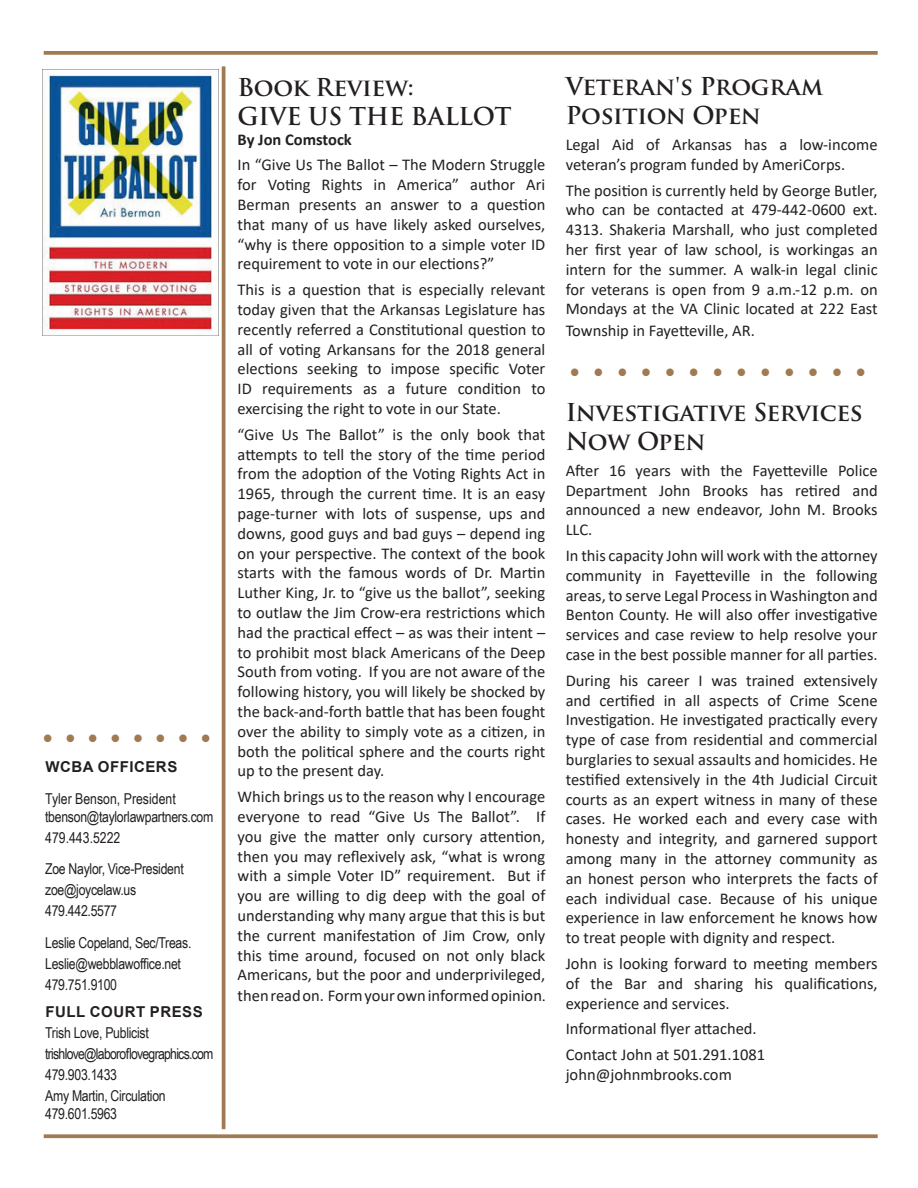
<style>
.page{position:relative;width:918px;height:1188px;background:#fff}
.page>*{position:absolute;margin:0;border:0;box-sizing:border-box;transform-origin:0 0}
.t1{font:500 condensed 27px "Franklin Gothic";color:#a27a52}
.t2{font:700 24px/28.8px "Trajan Pro";letter-spacing:-.01em;color:#231f20}
.t3{font:16.5px/19.8px "Calibri";color:#231f20;text-align:justify}
.t4{font:700 16.5px "Calibri";color:#231f20}
.t5{font:15px/21px "Arial Narrow";letter-spacing:-.02em;color:#231f20}
.t6{font:700 15px "Arial";letter-spacing:.035em;color:#231f20}
.s1{font-family:"Hypatia Sans Pro"}
</style>
<div class="page">
<hr style="left:222px;top:66px;width:3px;height:1063px;background:#a27a52">
<svg style="left:44px;top:1134px;width:834px;height:4px;background:#aa8662"></svg>
<svg style="left:44px;top:51px;width:834px;height:4px;background:#a7825c"></svg>
<img style="left:42px;top:70px;width:176px;height:266px">
<h1 class="t1" style="left:39px;top:721px;width:177px">• • • • • • • •</h1>
<p class="t6" style="left:45px;top:756px;width:133px">WCBA OFFICERS</p>
<p class="t5" style="left:45px;top:789px;width:170px;line-height:18px">Tyler Benson, President tbenson@taylorlawpartners.com</p>
<p class="t5" style="left:45px;top:821px;width:140px;line-height:31.5px">479.443.5222<br>Zoe Naylor, Vice-President</p>
<p class="t5" style="left:45px;top:879px;width:93px">zoe@joycelaw.us<br>479.442.5577</p>
<p class="t5" style="left:45px;top:931px;width:148px">Leslie Copeland, Sec/Treas.<br>Leslie@webblawoffice.net<br>479.751.9100</p>
<p class="t6" style="left:45px;top:1001px;width:159px">FULL COURT PRESS</p>
<p class="t5" style="left:45px;top:1021px;width:170px">Trish Love, Publicist trishlove@laboroflovegraphics.com<br>479.903.1433<br>Amy Martin, Circulation</p>
<p class="t5" style="left:45px;top:1102px;width:73px">479.601.5963</p>
<h2 class="t2" style="left:238px;top:73px;width:275px">Book Review:<br>GIVE US THE BALLOT</h2>
<p class="t4" style="left:238px;top:127px;width:116px">By Jon Comstock</p>
<p class="t3" style="left:238px;top:155px;width:309px">In “Give Us The Ballot – The Modern Struggle for Voting Rights in America” author Ari Berman presents an answer to a question that many of us have likely asked ourselves, “why is there opposition to a simple voter ID requirement to vote in our elections?”</p>
<p class="t3" style="left:238px;top:279px;width:309px">This is a question that is especially relevant today given that the Arkansas Legislature has recently referred a Constitutional question to all of voting Arkansans for the 2018 general elections seeking to impose specific Voter ID requirements as a future condition to exercising the right to vote in our State.</p>
<p class="t3" style="left:238px;top:424px;width:309px">“Give Us The Ballot” is the only book that attempts to tell the story of the time period from the adoption of the Voting Rights Act in 1965, through the current time. It is an easy page-turner with lots of suspense, ups and downs, good guys and bad guys – depend ing on your perspective. The context of the book starts with the famous words of Dr. Martin Luther King, Jr. to “give us the ballot”, seeking to outlaw the Jim Crow-era restrictions which had the practical effect – as was their intent – to prohibit most black Americans of the Deep South from voting. If you are not aware of the following history, you will likely be shocked by the back-and-forth battle that has been fought over the ability to simply vote as a citizen, in both the political sphere and the courts right up to the present day.</p>
<p class="t3" style="left:238px;top:786px;width:309px">Which brings us to the reason why I encourage everyone to read “Give Us The Ballot”. If you give the matter only cursory attention, then you may reflexively ask, “what is wrong with a simple Voter ID” requirement. But if you are willing to dig deep with the goal of understanding why many argue that this is but the current manifestation of Jim Crow, only this time around, focused on not only black Americans, but the poor and underprivileged, then read on. Form your own informed opinion<span class="s1">.</span></p>
<h2 class="t2" style="left:566px;top:73px;width:259px">Veteran's Program<br>Position Open</h2>
<p class="t3" style="left:566px;top:134px;width:314px">Legal Aid of Arkansas has a low-income veteran’s program funded by AmeriCorps.</p>
<p class="t3" style="left:566px;top:180px;width:314px">The position is currently held by George Butler, who can be contacted at 479-442-0600 ext.<br>4313. Shakeria Marshall, who just completed her first year of law school, is workingas an intern for the summer. A walk-in legal clinic for veterans is open from 9 a.m.-12 p.m. on Mondays at the VA Clinic located at 222 East</p>
<p class="t3" style="left:566px;top:320px;width:191px">Township in Fayetteville, AR.</p>
<h1 class="t1" style="left:566px;top:356px;width:306px">• • • • • • • • • • • • •</h1>
<h2 class="t2" style="left:566px;top:398px;width:299px">Investigative Services<br>Now Open</h2>
<p class="t3" style="left:566px;top:460px;width:313px">After 16 years with the Fayetteville Police Department John Brooks has retired and announced a new endeavor, John M. Brooks LLC.</p>
<p class="t3" style="left:566px;top:545px;width:314px">In this capacity John will work with the attorney community in Fayetteville in the following areas, to serve Legal Process in Washington and Benton County. He will also offer investigative services and case review to help resolve your case in the best possible manner for all parties.</p>
<p class="t3" style="left:566px;top:670px;width:314px">During his career I was trained extensively and certified in all aspects of Crime Scene Investigation. He investigated practically every type of case from residential and commercial burglaries to sexual assaults and homicides. He testified extensively in the 4th Judicial Circuit courts as an expert witness in many of these cases. He worked each and every case with honesty and integrity, and garnered support among many in the attorney community as an honest person who interprets the facts of each individual case. Because of his unique experience in law enforcement he knows how to treat people with dignity and respect.</p>
<p class="t3" style="left:566px;top:953px;width:314px">John is looking forward to meeting members of the Bar and sharing his qualifications, experience and services.</p>
<p class="t3" style="left:566px;top:1016px;width:201px;line-height:25.8px">Informational flyer attached.<br>Contact John at 501.291.1081</p>
<p class="t3" style="left:566px;top:1064px;width:168px">john@johnmbrooks.com</p>
</div>
